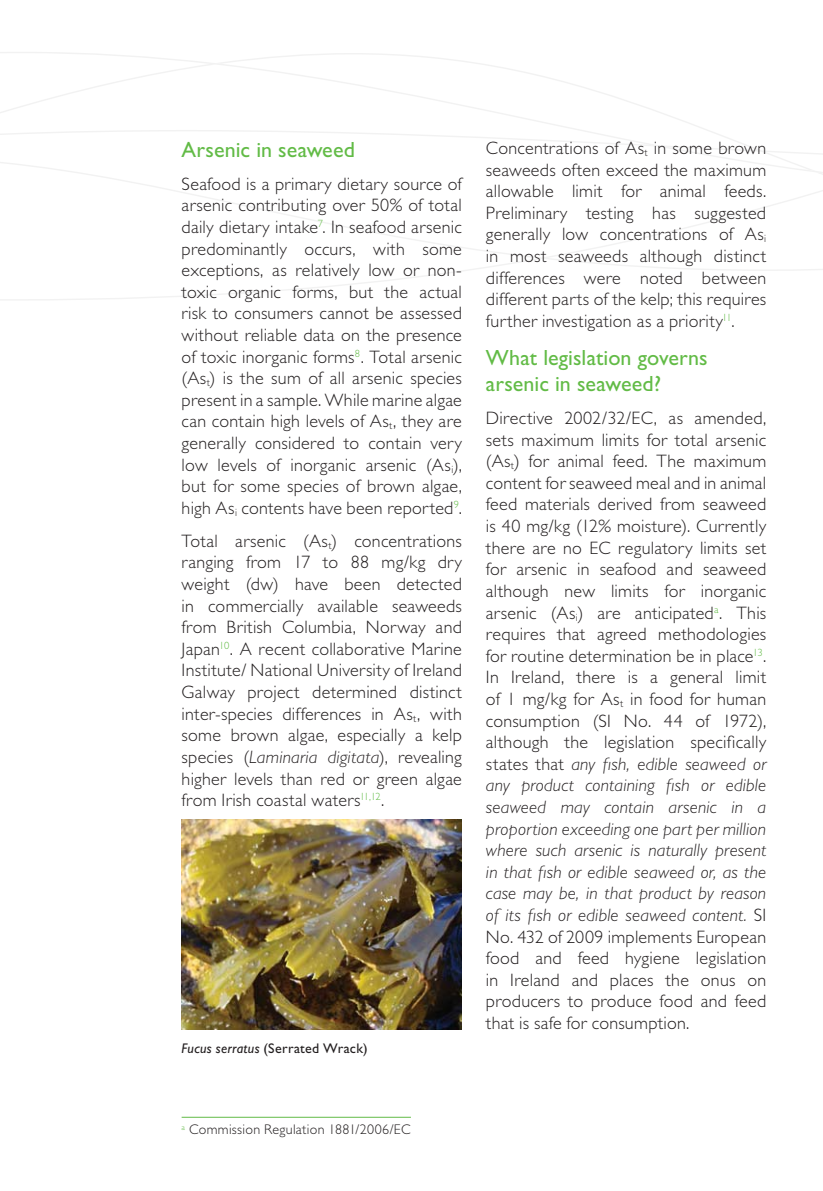
<style>
.page{position:relative;width:823px;height:1191px;background:#fff}
.page>*{position:absolute;margin:0;border:0;box-sizing:border-box;transform-origin:0 0}
.t1{font:22px/26.4px "Gill Sans Std";color:#62bb46}
.t2{font:300 18px/21.6px "Gill Sans Std";letter-spacing:.015em;color:#231f20;text-align:justify}
.t3{font:300 14px "Gill Sans Std";letter-spacing:.025em;color:#231f20}
.t4{font:14px "Gill Sans Std";letter-spacing:.025em;color:#231f20}
.s1{font-style:italic}
</style>
<div class="page">
<svg style="left:0;top:52px;width:821px;height:110px"></svg>
<svg style="left:0;top:190px;width:822px;height:110px"></svg>
<hr style="left:181px;top:1116px;width:229px;height:1px;background:#62bb46">
<img style="left:181px;top:819px;width:280px;height:210px">
<p class="t1" style="left:181px;top:138px;width:175px">Arsenic in seaweed</p>
<p class="t2" style="left:181px;top:175px;width:282px">Seafood is a primary dietary source of arsenic contributing over 50% of total daily dietary intake<sup>7</sup>. In seafood arsenic predominantly occurs, with some exceptions, as relatively low or non&shy;toxic organic forms, but the actual risk to consumers cannot be assessed without reliable data on the presence of toxic inorganic forms<sup>8</sup>. Total arsenic (As<sub>t</sub>) is the sum of all arsenic species present in a sample. While marine algae can contain high levels of As<sub>t</sub>, they are generally considered to contain very low levels of inorganic arsenic (As<sub>i</sub>), but for some species of brown algae, high As<sub>i</sub> contents have been reported<sup>9</sup>.</p>
<p class="t2" style="left:181px;top:532px;width:282px">Total arsenic (As<sub>t</sub>) concentrations ranging from 17 to 88 mg/kg dry weight (dw) have been detected in commercially available seaweeds from British Columbia, Norway and Japan<sup>10</sup>. A recent collaborative Marine Institute/ National University of Ireland Galway project determined distinct inter-species differences in As<sub>t</sub>, with some brown algae, especially a kelp species (<span class="s1">Laminaria digitata</span>), revealing higher levels than red or green algae from Irish coastal waters<sup>11,12</sup>.</p>
<p class="t4" style="left:181px;top:1042px;width:188px"><span class="s1">Fucus serratus</span> (Serrated Wrack)</p>
<p class="t2" style="left:485px;top:139px;width:282px">Concentrations of As<sub>t</sub> in some brown seaweeds often exceed the maximum allowable limit for animal feeds.<br>Preliminary testing has suggested generally low concentrations of As<sub>i </sub>in most seaweeds although distinct differences were noted between different parts of the kelp; this requires further investigation as a priority<sup>11</sup>.</p>
<p class="t1" style="left:485px;top:346px;width:223px">What legislation governs arsenic in seaweed?</p>
<p class="t2" style="left:485px;top:409px;width:282px">Directive 2002/32/EC, as amended, sets maximum limits for total arsenic (As<sub>t</sub>) for animal feed. The maximum content for seaweed meal and in animal feed materials derived from seaweed is 40 mg/kg (12% moisture). Currently there are no EC regulatory limits set for arsenic in seafood and seaweed although new limits for inorganic arsenic (As<sub>i</sub>) are anticipated<sup>a</sup>. This requires that agreed methodologies for routine determination be in place<sup>13</sup>.<br>In Ireland, there is a general limit of 1 mg/kg for As<sub>t</sub> in food for human consumption (SI No. 44 of 1972), although the legislation specifically states that <span class="s1">any fish, edible seaweed or any product containing fish or edible seaweed may contain arsenic in a proportion exceeding one part per million where such arsenic is naturally present in that fish or edible seaweed or, as the case may be, in that product by reason of its fish or edible seaweed content.</span> SI No. 432 of 2009 implements European food and feed hygiene legislation in Ireland and places the onus on producers to produce food and feed that is safe for consumption.</p>
<p class="t3" style="left:181px;top:1124px;width:230px"><sup>a</sup> Commission Regulation 1881/2006/EC</p>
</div>
